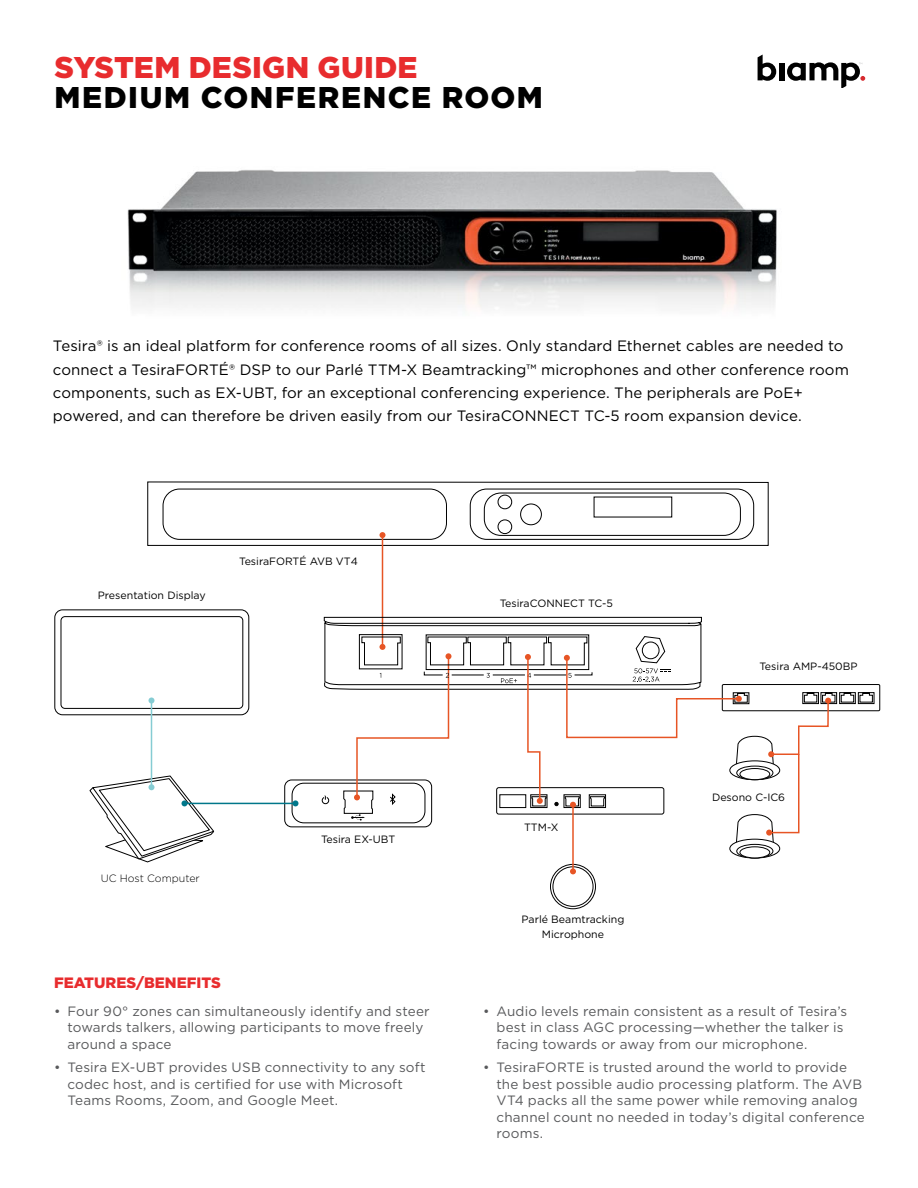
<style>
.page{position:relative;width:918px;height:1188px;background:#fff}
.page>*{position:absolute;margin:0;border:0;box-sizing:border-box;transform-origin:0 0}
.t1{font:900 30px "Gotham";letter-spacing:.05em;color:#000}
.t2{font:900 30px "Gotham";letter-spacing:.01em;color:#e82c2e}
.t3{font:15px/23.2px "Gotham";letter-spacing:.005em;color:#000}
.t4{font:900 15px "Gotham";color:#e82c2e}
.t5{font:13.5px/16.5px "Gotham";letter-spacing:.01em;color:#58595b}
.t6{font:10.65px/14.1px "Gotham";color:#000;text-align:center}
.t7{font:300 10.65px "Gotham";color:#000}
</style>
<div class="page">
<img style="left:127px;top:170px;width:650px;height:138px">
<div style="left:54px;top:609px;width:195px;height:106px;border:1px solid #000;border-radius:8px"></div>
<div style="left:61px;top:616px;width:182px;height:93px;border:1px solid #000;border-radius:4px"></div>
<hr style="left:151px;top:700px;width:1px;height:87px;background:#85ccd3">
<svg style="left:149px;top:697px;width:6px;height:6px"></svg>
<hr style="left:382px;top:535px;width:1px;height:112px;background:#e75525">
<svg style="left:147px;top:481px;width:622px;height:65px"></svg>
<hr style="left:185px;top:803px;width:110px;height:1px;background:#00778a">
<svg style="left:89px;top:775px;width:126px;height:88px"></svg>
<svg style="left:550px;top:864px;width:46px;height:45px"></svg>
<div style="left:550px;top:864px;width:46px;height:45px;border:1px solid #000;border-radius:50%"></div>
<div style="left:553px;top:867px;width:40px;height:39px;background:#fff;border-radius:50%"></div>
<div style="left:553px;top:866px;width:40px;height:41px;border:1px solid #000;border-radius:50%"></div>
<svg style="left:284px;top:617px;width:591px;height:257px"></svg>
<svg style="left:758px;top:55px;width:18px;height:26px"></svg>
<div style="left:779px;top:63px;width:5px;height:17px;background:#000"></div>
<svg style="left:787px;top:62px;width:78px;height:26px"></svg>
<h1 class="t2" style="left:54px;top:54px;width:365px">SYSTEM DESIGN GUIDE</h1>
<h1 class="t1" style="left:54px;top:84px;width:490px">MEDIUM CONFERENCE ROOM</h1>
<p class="t3" style="left:53px;top:335px;width:798px">Tesira® is an ideal platform for conference rooms of all sizes. Only standard Ethernet cables are needed to connect a TesiraFORTÉ® DSP to our Parlé TTM-X Beamtracking™ microphones and other conference room components, such as EX-UBT, for an exceptional conferencing experience. The peripherals are PoE+ powered, and can therefore be driven easily from our TesiraCONNECT TC-5 room expansion device.</p>
<p class="t6" style="left:98px;top:589px;width:109px">Presentation Display</p>
<p class="t6" style="left:239px;top:554px;width:120px">TesiraFORTÉ AVB VT4</p>
<p class="t7" style="left:101px;top:873px;width:101px">UC Host Computer</p>
<p class="t4" style="left:54px;top:976px;width:168px">FEATURES/BENEFITS</p>
<p class="t6" style="left:321px;top:833px;width:76px">Tesira EX-UBT</p>
<p class="t5" style="left:68px;top:1003px;width:364px;text-indent:-14px">• Four 90° zones can simultaneously identify and steer towards talkers, allowing participants to move freely around a space</p>
<p class="t5" style="left:68px;top:1059px;width:360px;text-indent:-14px">• Tesira EX-UBT provides USB connectivity to any soft codec host, and is certified for use with Microsoft<br>Teams Rooms, Zoom, and Google Meet.</p>
<p class="t6" style="left:500px;top:596px;width:115px">TesiraCONNECT TC-5</p>
<p class="t6" style="left:524px;top:820px;width:36px">TTM-X</p>
<p class="t6" style="left:522px;top:913px;width:104px">Parlé Beamtracking<br>Microphone</p>
<p class="t6" style="left:759px;top:659px;width:100px">Tesira AMP-450BP</p>
<p class="t6" style="left:712px;top:790px;width:75px">Desono C-IC6</p>
<p class="t5" style="left:497px;top:1003px;width:352px;text-indent:-14px">• Audio levels remain consistent as a result of Tesira’s best in class AGC processing—whether the talker is facing towards or away from our microphone.</p>
<p class="t5" style="left:497px;top:1059px;width:370px;text-indent:-14px">• TesiraFORTE is trusted around the world to provide the best possible audio processing platform. The AVB VT4 packs all the same power while removing analog channel count no needed in today’s digital conference rooms.</p>
</div>
